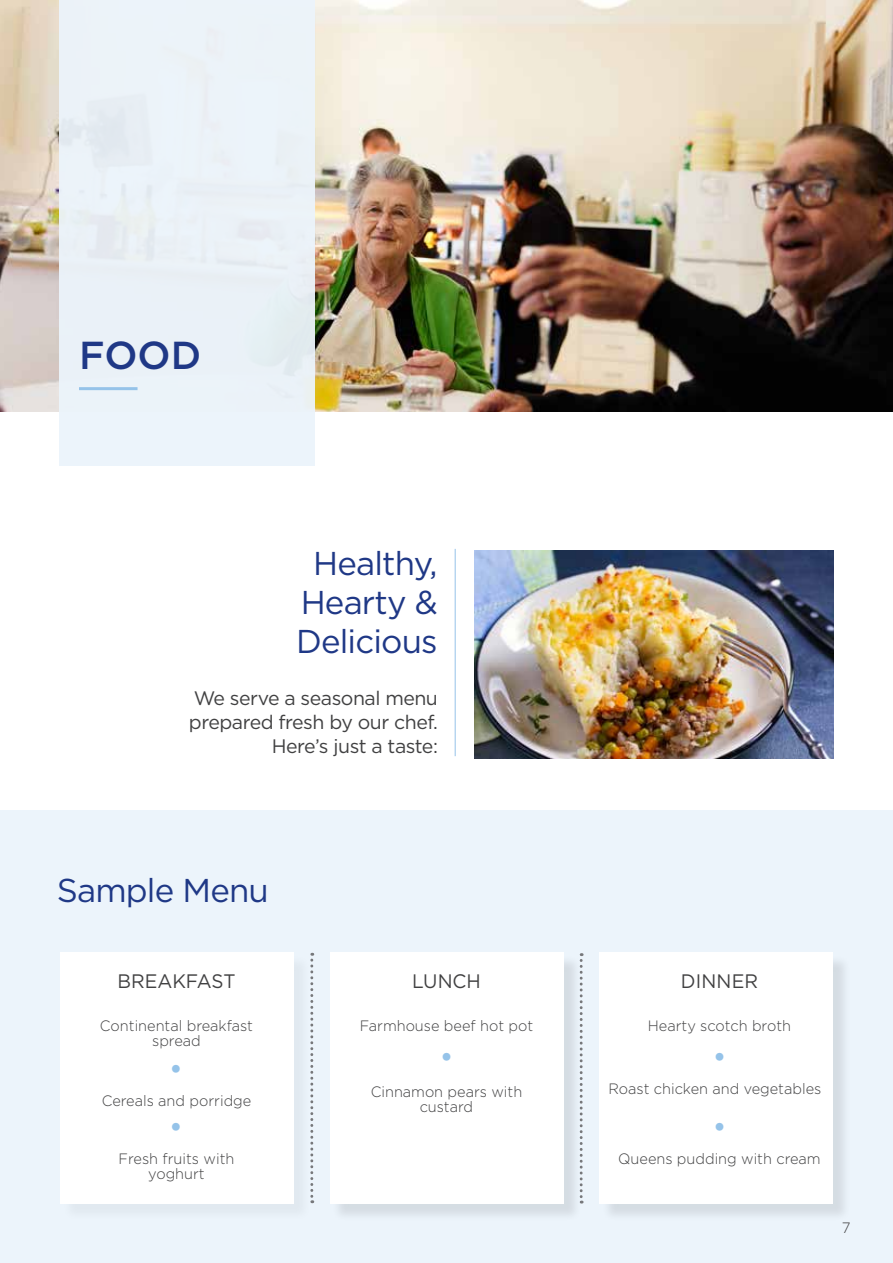
<style>
.page{position:relative;width:893px;height:1263px;background:#fff}
.page>*{position:absolute;margin:0;border:0;box-sizing:border-box;transform-origin:0 0}
.t1{font:500 39px "Gotham";color:#1f3886}
.t2{font:100 37.5px/58.7px "Gotham";color:#95c3e9}
.t3{font:33px/39px "Gotham";letter-spacing:-.025em;color:#1f3886;text-align:center}
.t4{font:19.5px/24px "Gotham";letter-spacing:-.025em;color:#414142;text-align:right}
.t5{font:19.5px "Gotham";color:#414142}
.t6{font:300 15px/15px "Gotham";color:#414142;text-align:center}
</style>
<div class="page">
<div style="left:0;top:810px;width:893px;height:453px;background:#ecf4fb"></div>
<div style="left:62px;top:954px;width:250px;height:267px;background:#e4ecf3"></div>
<div style="left:60px;top:952px;width:233px;height:251px;background:#fff"></div>
<img style="left:0;top:0;width:893px;height:412px">
<hr style="left:455px;top:549px;width:1px;height:207px;background:#95c3e9">
<img style="left:474px;top:550px;width:360px;height:209px">
<div style="left:60px;top:0;width:255px;height:465px;background:#ecf4fb"></div>
<hr style="left:79px;top:387px;width:59px;height:3px;background:#95c3e9">
<div style="left:331px;top:954px;width:251px;height:268px;background:#000;opacity:.1"></div>
<div style="left:329px;top:952px;width:234px;height:251px;background:#fff"></div>
<svg style="left:310px;top:953px;width:3px;height:250px"></svg>
<div style="left:601px;top:954px;width:251px;height:268px;background:#000;opacity:.1"></div>
<div style="left:599px;top:952px;width:234px;height:251px;background:#fff"></div>
<svg style="left:580px;top:953px;width:3px;height:250px"></svg>
<h1 class="t1" style="left:79px;top:330px;width:124px">FOOD</h1>
<h3 class="t3" style="left:296px;top:543px;width:143px">Healthy,<br>Hearty &amp;<br>Delicious</h3>
<h3 class="t4" style="left:189px;top:685px;width:250px">We serve a seasonal menu prepared fresh by our chef.<br>Here’s just a taste:</h3>
<h3 class="t3" style="left:57px;top:870px;width:214px">Sample Menu</h3>
<h3 class="t5" style="left:117px;top:968px;width:120px">BREAKFAST</h3>
<h3 class="t4" style="left:412px;top:968px;width:70px">LUNCH</h3>
<h3 class="t4" style="left:681px;top:968px;width:79px">DINNER</h3>
<p class="t6" style="left:100px;top:1018px;width:155px">Continental breakfast spread</p>
<h2 class="t2" style="left:168px;top:1038px;width:17px">• •</h2>
<p class="t6" style="left:102px;top:1093px;width:151px">Cereals and porridge</p>
<p class="t6" style="left:119px;top:1151px;width:117px">Fresh fruits with yoghurt</p>
<p class="t6" style="left:360px;top:1018px;width:175px">Farmhouse beef hot pot</p>
<p class="t6" style="left:648px;top:1018px;width:145px">Hearty scotch broth</p>
<h2 class="t2" style="left:439px;top:1026px;width:17px">•</h2>
<h2 class="t2" style="left:712px;top:1020px;width:17px;line-height:70.7px">• •</h2>
<p class="t6" style="left:609px;top:1081px;width:214px">Roast chicken and vegetables</p>
<p class="t6" style="left:371px;top:1084px;width:153px">Cinnamon pears with custard</p>
<p class="t6" style="left:618px;top:1151px;width:204px">Queens pudding with cream</p>
<p class="t6" style="left:842px;top:1220px;width:10px">7</p>
</div>
